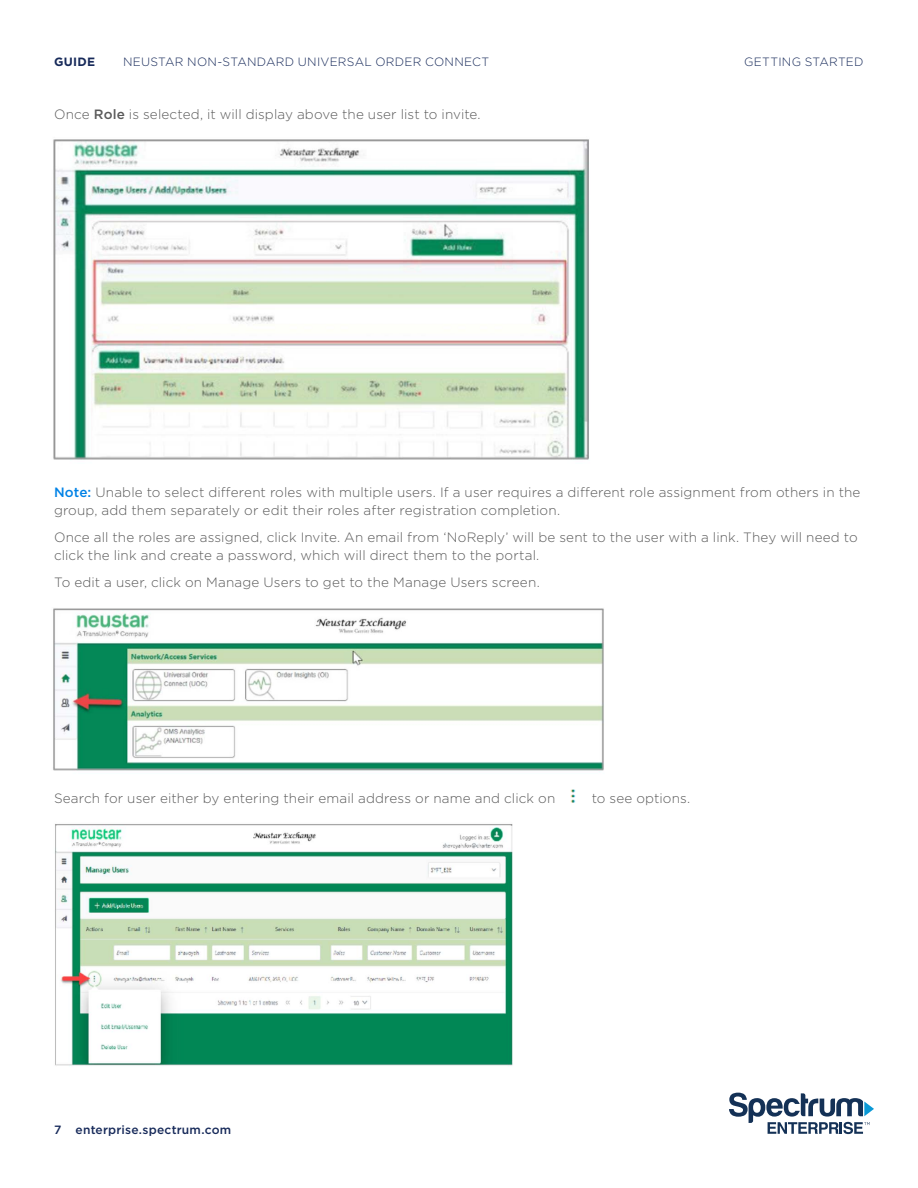
<style>
.page{position:relative;width:918px;height:1188px;background:#fff}
.page>*{position:absolute;margin:0;border:0;box-sizing:border-box;transform-origin:0 0}
.t1{font:300 13.5px/18px "Gotham";letter-spacing:.01em;color:#5a5a5a}
.t2{font:300 12px "Gotham";letter-spacing:.02em;color:#172a5a}
.t3{font:500 12px "Gotham";letter-spacing:.02em;color:#172a5a}
.t4{font:700 12px "Gotham";letter-spacing:.025em;color:#172a5a}
.s1{font-weight:500}
.s2{font-weight:500;color:#0082e6}
</style>
<div class="page">
<img style="left:55px;top:824px;width:458px;height:243px">
<img style="left:53px;top:608px;width:551px;height:163px">
<img style="left:53px;top:139px;width:536px;height:321px">
<img style="left:570px;top:789px;width:6px;height:14px">
<svg style="left:729px;top:1093px;width:145px;height:41px"></svg>
<p class="t4" style="left:54px;top:54px;width:43px">GUIDE</p>
<p class="t2" style="left:123px;top:54px;width:368px">NEUSTAR NON-STANDARD UNIVERSAL ORDER CONNECT</p>
<p class="t1" style="left:54px;top:105px;width:428px">Once <span class="s1">Role</span> is selected, it will display above the user list to invite.</p>
<p class="t2" style="left:744px;top:54px;width:121px">GETTING STARTED</p>
<p class="t1" style="left:54px;top:483px;width:808px"><span class="s2">Note:</span> Unable to select different roles with multiple users. If a user requires a different role assignment from others in the group, add them separately or edit their roles after registration completion.</p>
<p class="t1" style="left:54px;top:528px;width:805px">Once all the roles are assigned, click Invite. An email from ‘NoReply’ will be sent to the user with a link. They will need to click the link and create a password, which will direct them to the portal.</p>
<p class="t1" style="left:54px;top:573px;width:487px">To edit a user, click on Manage Users to get to the Manage Users screen.</p>
<p class="t1" style="left:54px;top:789px;width:503px">Search for user either by entering their email address or name and click on</p>
<p class="t1" style="left:592px;top:789px;width:100px">to see options.</p>
<p class="t3" style="left:54px;top:1122px;width:179px">7 enterprise.spectrum.com</p>
</div>
